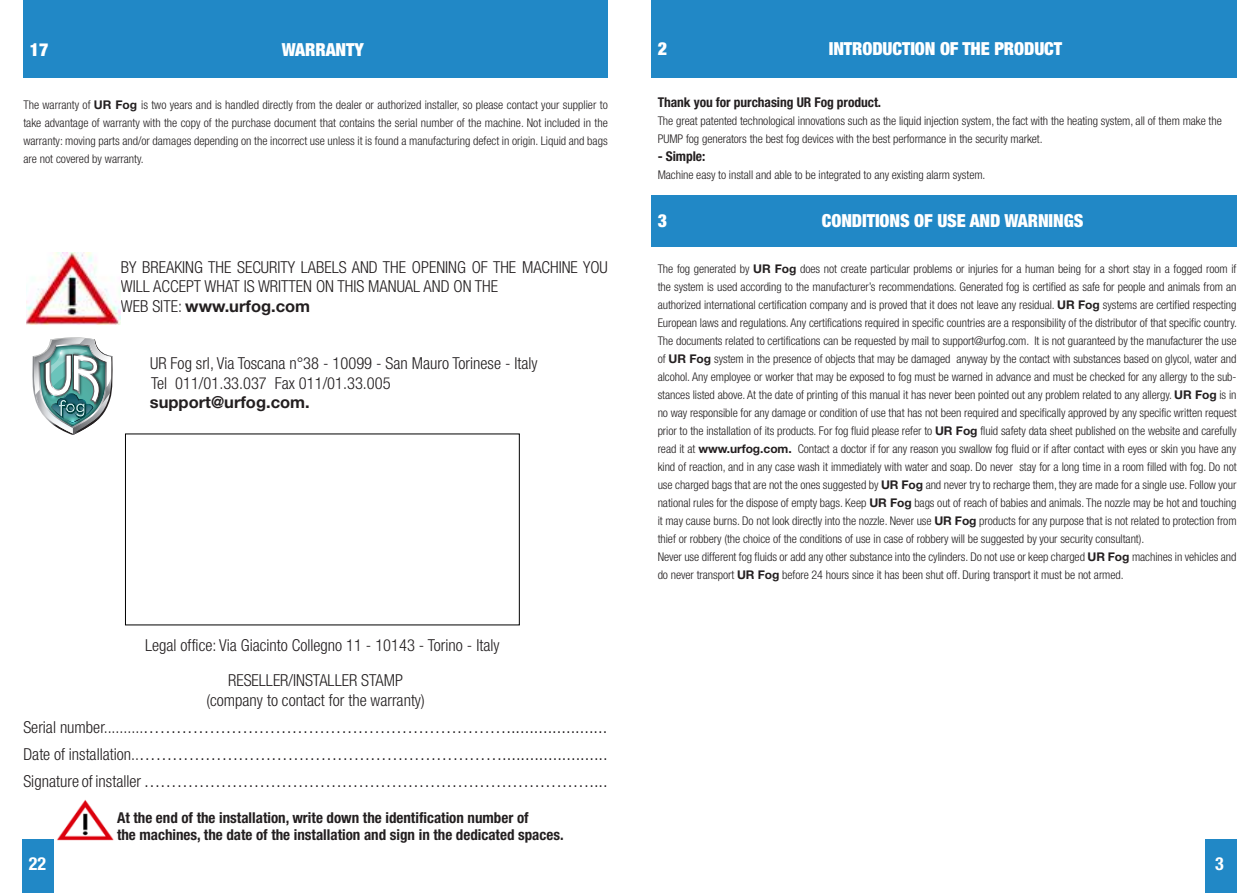
<style>
.page{position:relative;width:1259px;height:893px;background:#fff}
.page>*{position:absolute;margin:0;border:0;box-sizing:border-box;transform-origin:0 0}
.t1{font:900 condensed 18px "Helvetica Neue";letter-spacing:-.005em;color:#fff}
.t2{font:700 condensed 18px "Helvetica Neue";color:#fff}
.t3{font:300 condensed 16.5px/19.8px "Helvetica Neue";color:#231f20}
.t4{font:300 16.5px/27px "Helvetica Neue";color:#231f20;text-align:justify}
.t5{font:700 16.5px "Helvetica Neue";color:#231f20}
.t6{font:700 condensed 15px/16.5px "Helvetica Neue";color:#231f20}
.t7{font:700 condensed 13.5px "Helvetica Neue";letter-spacing:-.005em;color:#231f20}
.t8{font:300 condensed 12px/18px "Helvetica Neue";letter-spacing:-.005em;color:#231f20}
.s1{font-weight:700;font-stretch:normal}
.s2{font-stretch:condensed}
</style>
<div class="page">
<div style="left:22px;top:839px;width:32px;height:53px;background:#2188c6"></div>
<div style="left:651px;top:195px;width:585px;height:52px;background:#2188c6"></div>
<div style="left:651px;top:0;width:585px;height:77px;background:#2188c6"></div>
<div style="left:1205px;top:839px;width:31px;height:53px;background:#2188c6"></div>
<div style="left:23px;top:0;width:585px;height:78px;background:#2188c6"></div>
<img style="left:26px;top:253px;width:95px;height:72px">
<img style="left:32px;top:337px;width:81px;height:98px">
<div style="left:125px;top:434px;width:395px;height:191px;border:1px solid #000"></div>
<img style="left:57px;top:799px;width:57px;height:42px">
<h1 class="t1" style="left:30px;top:38px;width:20px">17</h1>
<h1 class="t1" style="left:282px;top:38px;width:83px">WARRANTY</h1>
<p class="t8" style="left:23px;top:96px;width:586px;text-align:justify">The warranty of <span class="s1">UR Fog</span> is two years and is handled directly from the dealer or authorized installer, so please contact your supplier to take advantage of warranty with the copy of the purchase document that contains the serial number of the machine. Not included in the warranty: moving parts and/or damages depending on the incorrect use unless it is found a manufacturing defect in origin. Liquid and bags are not covered by warranty.</p>
<h2 class="t3" style="left:121px;top:257px;width:488px">BY BREAKING THE SECURITY LABELS AND THE OPENING OF THE MACHINE YOU<br>WILL ACCEPT WHAT IS WRITTEN ON THIS MANUAL AND ON THE<br>WEB SITE: <span class="s1">www.urfog.com</span></h2>
<h2 class="t3" style="left:150px;top:353px;width:389px">UR Fog srl, Via Toscana n°38 - 10099 - San Mauro Torinese - Italy<br>Tel 011/01.33.037 Fax 011/01.33.005</h2>
<h2 class="t5" style="left:150px;top:392px;width:161px">support@urfog.com.</h2>
<h2 class="t3" style="left:145px;top:635px;width:356px">Legal office: Via Giacinto Collegno 11 - 10143 - Torino - Italy</h2>
<h2 class="t3" style="left:206px;top:670px;width:220px;text-align:center">RESELLER/INSTALLER STAMP (company to contact for the warranty)</h2>
<h2 class="t4" style="left:23px;top:713px;width:586px"><span class="s2">Serial number..........</span>…………………………………………………………......................<br><span class="s2">Date of installation..</span>………………………………………………………….......................<br><span class="s2">Signature of installer</span> ………………………………………………………………………....</h2>
<p class="t6" style="left:117px;top:809px;width:448px">At the end of the installation, write down the identification number of<br>the machines, the date of the installation and sign in the dedicated spaces.</p>
<h1 class="t2" style="left:29px;top:853px;width:19px">22</h1>
<h1 class="t1" style="left:657px;top:37px;width:11px">2</h1>
<h1 class="t1" style="left:829px;top:37px;width:235px">INTRODUCTION OF THE PRODUCT</h1>
<p class="t7" style="left:657px;top:94px;width:225px">Thank you for purchasing UR Fog product.</p>
<p class="t8" style="left:657px;top:112px;width:565px">The great patented technological innovations such as the liquid injection system, the fact with the heating system, all of them make the<br>PUMP fog generators the best fog devices with the best performance in the security market.</p>
<p class="t7" style="left:657px;top:148px;width:49px">- Simple:</p>
<p class="t8" style="left:657px;top:166px;width:329px">Machine easy to install and able to be integrated to any existing alarm system.</p>
<h1 class="t1" style="left:657px;top:209px;width:11px">3</h1>
<h1 class="t1" style="left:822px;top:209px;width:263px">CONDITIONS OF USE AND WARNINGS</h1>
<p class="t8" style="left:657px;top:259px;width:581px">The fog generated by <span class="s1">UR Fog</span> does not create particular problems or injuries for a human being for a short stay in a fogged room if the system is used according to the manufacturer’s recommendations. Generated fog is certified as safe for people and animals from an authorized international certification company and is proved that it does not leave any residual. <span class="s1">UR Fog</span> systems are certified respecting European laws and regulations. Any certifications required in specific countries are a responsibility of the distributor of that specific country.<br>The documents related to certifications can be requested by mail to support@urfog.com. It is not guaranteed by the manufacturer the use of <span class="s1">UR Fog</span> system in the presence of objects that may be damaged anyway by the contact with substances based on glycol, water and alcohol. Any employee or worker that may be exposed to fog must be warned in advance and must be checked for any allergy to the sub&shy;stances listed above. At the date of printing of this manual it has never been pointed out any problem related to any allergy. <span class="s1">UR Fog</span> is in no way responsible for any damage or condition of use that has not been required and specifically approved by any specific written request prior to the installation of its products. For fog fluid please refer to <span class="s1">UR Fog</span> fluid safety data sheet published on the website and carefully read it at <span class="s1">www.urfog.com.</span> Contact a doctor if for any reason you swallow fog fluid or if after contact with eyes or skin you have any kind of reaction, and in any case wash it immediately with water and soap. Do never stay for a long time in a room filled with fog. Do not use charged bags that are not the ones suggested by <span class="s1">UR Fog</span> and never try to recharge them, they are made for a single use. Follow your national rules for the dispose of empty bags. Keep <span class="s1">UR Fog</span> bags out of reach of babies and animals. The nozzle may be hot and touching it may cause burns. Do not look directly into the nozzle. Never use <span class="s1">UR Fog</span> products for any purpose that is not related to protection from thief or robbery (the choice of the conditions of use in case of robbery will be suggested by your security consultant).<br>Never use different fog fluids or add any other substance into the cylinders. Do not use or keep charged <span class="s1">UR Fog</span> machines in vehicles and do never transport <span class="s1">UR Fog</span> before 24 hours since it has been shut off. During transport it must be not armed.</p>
<h1 class="t2" style="left:1215px;top:853px;width:10px">3</h1>
</div>
